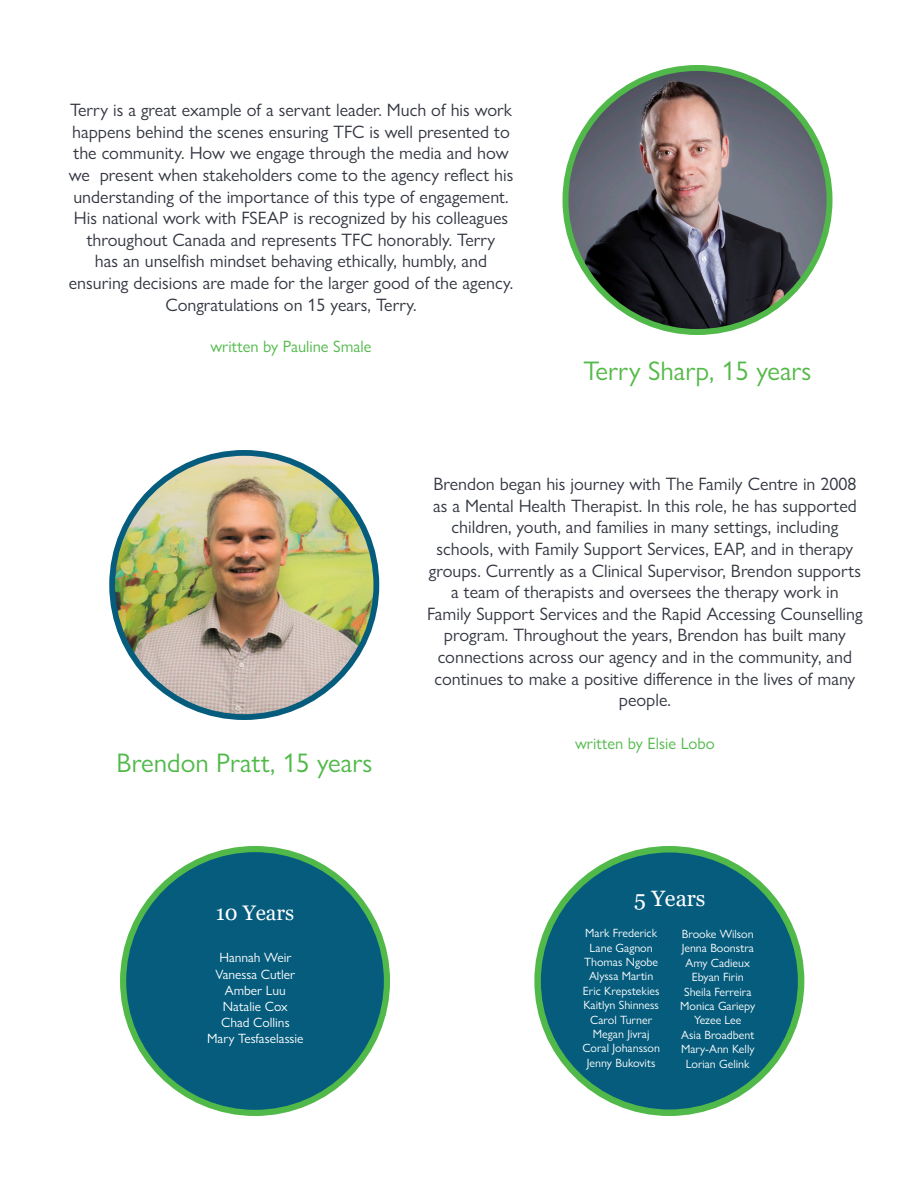
<style>
.page{position:relative;width:918px;height:1188px;background:#fff}
.page>*{position:absolute;margin:0;border:0;box-sizing:border-box;transform-origin:0 0}
.t1{font:27px "Gill Sans Nova";color:#50b949}
.t2{font:27px "Gill Sans Nova";color:#54b948}
.t3{font:22.2px "Georgia";color:#fff}
.t4{font:21px "Georgia";color:#fff}
.t5{font:18px/21.6px "Gill Sans Nova";color:#323640;text-align:center}
.t6{font:16.5px "Gill Sans Nova";color:#50b949}
.t7{font:13.5px "Gill Sans Nova";color:#fff}
.t8{font:12px/14.4px "Gill Sans Nova";color:#fff;text-align:center}
</style>
<div class="page">
<div style="left:538px;top:849px;width:263px;height:264px;background:#055c7d;border-radius:50%"></div>
<div style="left:534px;top:846px;width:270px;height:270px;border:6px solid #50b949;border-radius:50%"></div>
<div style="left:123px;top:849px;width:264px;height:264px;background:#055c7d;border-radius:50%"></div>
<div style="left:120px;top:846px;width:270px;height:270px;border:6px solid #50b949;border-radius:50%"></div>
<img style="left:565px;top:69px;width:265px;height:263px">
<div style="left:563px;top:65px;width:269px;height:270px;border:6px solid #50b949;border-radius:50%"></div>
<img style="left:112px;top:453px;width:264px;height:264px;border-radius:132px">
<div style="left:109px;top:450px;width:270px;height:270px;border:6px solid #055c7d;border-radius:50%"></div>
<p class="t5" style="left:69px;top:99px;width:446px">Terry is a great example of a servant leader. Much of his work happens behind the scenes ensuring TFC is well presented to the community. How we engage through the media and how we present when stakeholders come to the agency reflect his understanding of the importance of this type of engagement.<br>His national work with FSEAP is recognized by his colleagues throughout Canada and represents TFC honorably. Terry<br>has an unselfish mindset behaving ethically, humbly, and ensuring decisions are made for the larger good of the agency.<br>Congratulations on 15 years, Terry.</p>
<p class="t6" style="left:210px;top:336px;width:163px">written by Pauline Smale</p>
<p class="t2" style="left:583px;top:354px;width:230px">Terry Sharp, 15 years</p>
<p class="t1" style="left:117px;top:746px;width:257px">Brendon Pratt, 15 years</p>
<p class="t4" style="left:216px;top:900px;width:80px">10 Years</p>
<p class="t7" style="left:219px;top:950px;width:74px">Hannah Weir</p>
<p class="t7" style="left:215px;top:966px;width:81px">Vanessa Cutler</p>
<p class="t7" style="left:225px;top:982px;width:63px">Amber Luu</p>
<p class="t7" style="left:223px;top:998px;width:66px">Natalie Cox</p>
<p class="t7" style="left:221px;top:1014px;width:70px">Chad Collins</p>
<p class="t7" style="left:207px;top:1031px;width:98px">Mary Tesfaselassie</p>
<p class="t5" style="left:427px;top:473px;width:437px">Brendon began his journey with The Family Centre in 2008 as a Mental Health Therapist. In this role, he has supported children, youth, and families in many settings, including schools, with Family Support Services, EAP, and in therapy groups. Currently as a Clinical Supervisor, Brendon supports a team of therapists and oversees the therapy work in Family Support Services and the Rapid Accessing Counselling program. Throughout the years, Brendon has built many connections across our agency and in the community, and continues to make a positive difference in the lives of many people.</p>
<p class="t6" style="left:575px;top:734px;width:141px">written by Elsie Lobo</p>
<p class="t3" style="left:634px;top:884px;width:73px">5 Years</p>
<p class="t8" style="left:585px;top:926px;width:73px">Mark Frederick</p>
<p class="t8" style="left:590px;top:940px;width:65px">Lane Gagnon</p>
<p class="t8" style="left:584px;top:955px;width:76px">Thomas Ngobe</p>
<p class="t8" style="left:589px;top:969px;width:66px">Alyssa Martin</p>
<p class="t8" style="left:583px;top:983px;width:78px">Eric Krepstekies</p>
<p class="t8" style="left:583px;top:998px;width:77px">Kaitlyn Shinness</p>
<p class="t8" style="left:590px;top:1012px;width:63px">Carol Turner</p>
<p class="t8" style="left:593px;top:1027px;width:58px">Megan Jivraj</p>
<p class="t8" style="left:582px;top:1041px;width:79px">Coral Johansson</p>
<p class="t8" style="left:587px;top:1055px;width:70px">Jenny Bukovits</p>
<p class="t8" style="left:680px;top:927px;width:76px">Brooke Wilson<br>Jenna Boonstra<br>Amy Cadieux<br>Ebyan Firin<br>Sheila Ferreira<br>Monica Gariepy<br>Yezee Lee<br>Asia Broadbent<br>Mary-Ann Kelly<br>Lorian Gelink</p>
</div>
